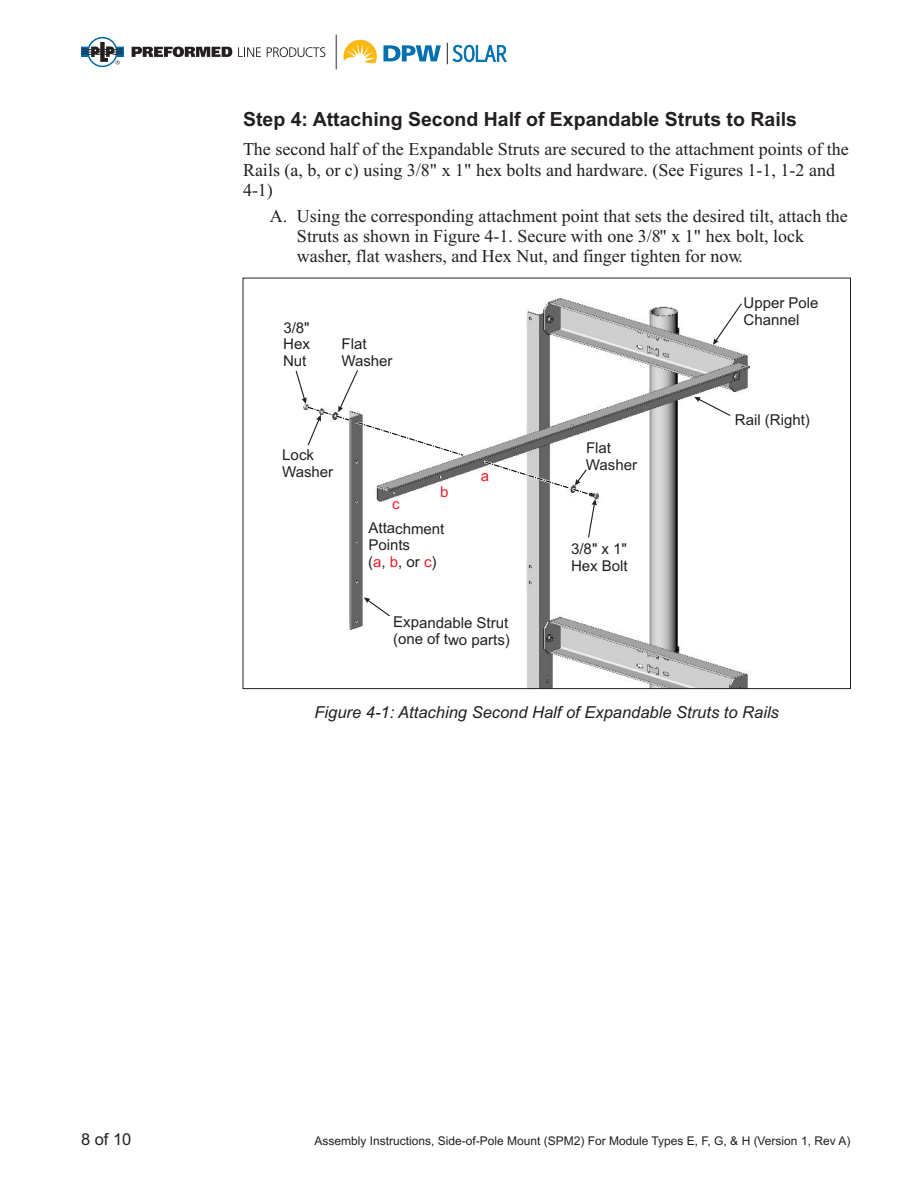
<style>
.page{position:relative;width:918px;height:1188px;background:#fff}
.page>*{position:absolute;margin:0;border:0;box-sizing:border-box;transform-origin:0 0}
.t1{font:700 19.5px "Arial";color:#231f20}
.t2{font:18px/20.4px "Times New Roman";color:#231f20}
.t3{font:italic 16.5px "Arial";color:#231f20}
.t4{font:16.5px "Arial";color:#231f20}
.t5{font:15px/16.8px "Arial";letter-spacing:-.01em;color:#231f20}
.t6{font:15px "Arial";color:#ed1c24}
.t7{font:12px "Arial";color:#231f20}
.s1{color:#ed1c24}
</style>
<div class="page">
<img style="left:295px;top:298px;width:455px;height:389px">
<svg style="left:694px;top:397px;width:36px;height:19px"></svg>
<svg style="left:713px;top:304px;width:29px;height:41px"></svg>
<svg style="left:364px;top:597px;width:26px;height:19px"></svg>
<svg style="left:296px;top:370px;width:301px;height:168px"></svg>
<svg style="left:383px;top:45px;width:58px;height:16px"></svg>
<svg style="left:447px;top:42px;width:59px;height:22px"></svg>
<svg style="left:343px;top:40px;width:34px;height:24px"></svg>
<svg style="left:81px;top:37px;width:43px;height:30px"></svg>
<svg style="left:132px;top:47px;width:100px;height:10px"></svg>
<svg style="left:238px;top:47px;width:23px;height:10px"></svg>
<svg style="left:267px;top:47px;width:58px;height:10px"></svg>
<hr style="left:336px;top:35px;width:1px;height:34px;background:#6d6f71">
<p class="t1" style="left:243px;top:111px;width:556px">Step 4: Attaching Second Half of Expandable Struts to Rails</p>
<p class="t2" style="left:243px;top:141px;width:607px">The second half of the Expandable Struts are secured to the attachment points of the<br>Rails (a, b, or c) using 3/8 x 1 hex bolts and hardware. (See Figures 1-1, 1-2 and<br>4-1)</p>
<p class="t2" style="left:297px;top:208px;width:552px;line-height:20px;text-indent:-27px">A. Using the corresponding attachment point that sets the desired tilt, attach the<br>Struts as shown in Figure 4-1. Secure with one 3/8 x 1 hex bolt, lock washer, flat washers, and Hex Nut, and finger tighten for now.</p>
<p class="t2" style="left:430px;top:161px;width:9px">"</p>
<p class="t2" style="left:464px;top:161px;width:9px">"</p>
<p class="t2" style="left:660px;top:227px;width:9px">"</p>
<p class="t2" style="left:694px;top:227px;width:9px">"</p>
<p class="t5" style="left:283px;top:320px;width:28px;text-align:justify">3/8" Hex Nut</p>
<p class="t5" style="left:341px;top:337px;width:53px">Flat<br>Washer</p>
<p class="t5" style="left:282px;top:448px;width:53px">Lock<br>Washer</p>
<p class="t6" style="left:440px;top:486px;width:10px">b</p>
<p class="t6" style="left:392px;top:498px;width:9px">c</p>
<p class="t5" style="left:368px;top:521px;width:78px">Attachment<br>Points<br>(<span class="s1">a</span>, <span class="s1">b</span>, or <span class="s1">c</span>)</p>
<p class="t6" style="left:481px;top:470px;width:10px">a</p>
<p class="t5" style="left:393px;top:616px;width:118px">Expandable Strut (one of two parts)</p>
<p class="t5" style="left:586px;top:441px;width:53px">Flat<br>Washer</p>
<p class="t5" style="left:571px;top:542px;width:58px">3/8 x 1"<br>Hex Bolt</p>
<p class="t5" style="left:592px;top:542px;width:7px">"</p>
<p class="t5" style="left:744px;top:296px;width:77px">Upper Pole<br>Channel</p>
<p class="t5" style="left:735px;top:413px;width:76px">Rail (Right)</p>
<p class="t3" style="left:315px;top:706px;width:466px">Figure 4-1: Attaching Second Half of Expandable Struts to Rails</p>
<p class="t4" style="left:81px;top:1133px;width:52px">8 of 10</p>
<p class="t7" style="left:314px;top:1136px;width:537px">Assembly Instructions, Side-of-Pole Mount (SPM2) For Module Types E, F, G, &amp; H (Version 1, Rev A)</p>
</div>
